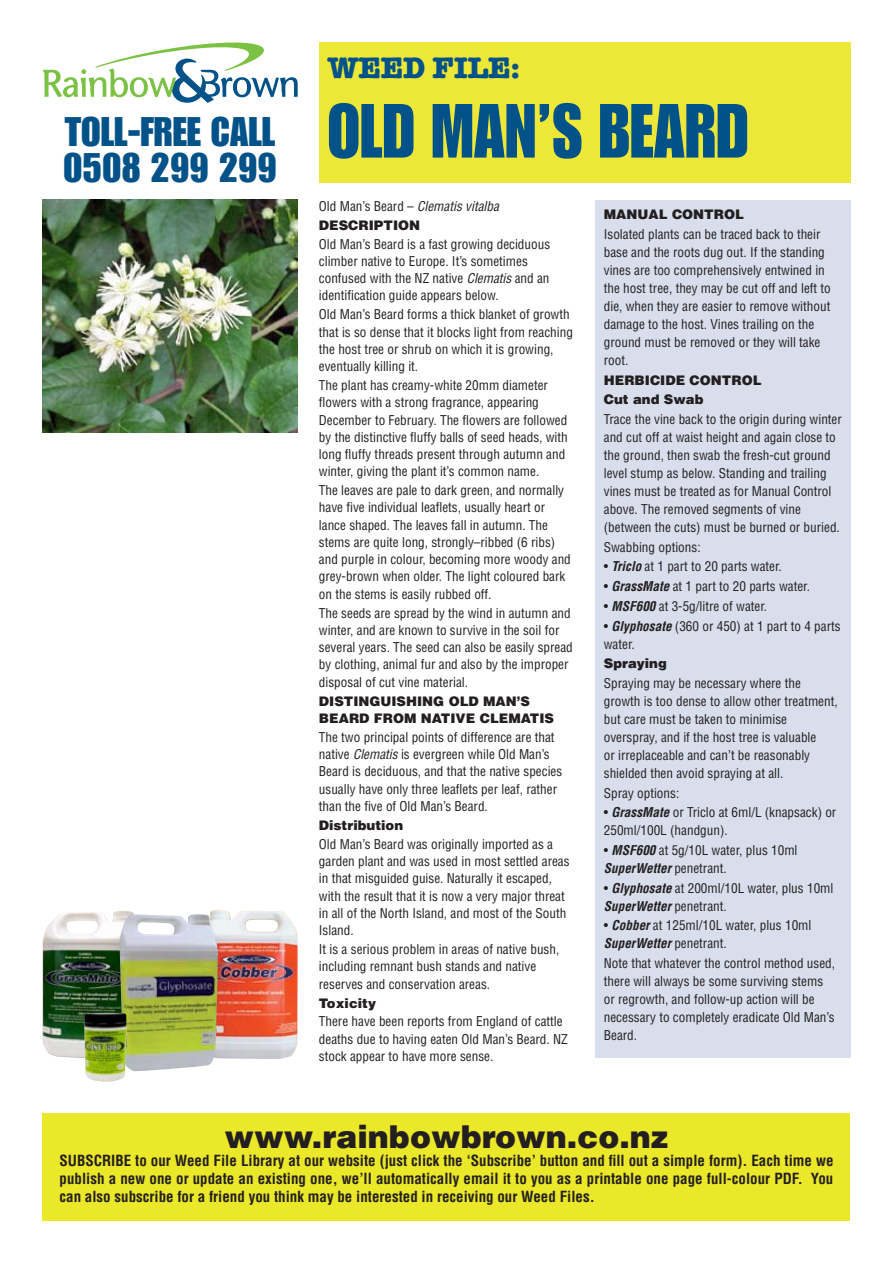
<style>
.page{position:relative;width:893px;height:1263px;background:#fff}
.page>*{position:absolute;margin:0;border:0;box-sizing:border-box;transform-origin:0 0}
.t1{font:75px "Impact";color:#005288;scale:.9 1}
.t2{font:40.5px "Impact";color:#005288}
.t3{font:900 31.5px "Helvetica";color:#231f20}
.t4{font:700 30px "American Typewriter";color:#005288}
.t5{font:700 condensed 16.5px/19.8px "Univers";color:#231f20}
.t6{font:700 condensed 15px/18px "Helvetica";color:#231f20;text-align:justify}
.t7{font:condensed 13.2px/17.2px "Helvetica";color:#231f20}
.t8{font:900 13.2px/17.2px "Helvetica";color:#231f20}
.t9{font:italic condensed 13.2px/18.9px "Helvetica";color:#231f20}
.s1{font-style:normal}
.s2{font-weight:900;font-style:normal;font-stretch:normal}
.s3{font-style:italic}
.s4{font-weight:700;font-style:italic}
</style>
<div class="page">
<img style="left:210px;top:910px;width:88px;height:149px">
<img style="left:43px;top:911px;width:91px;height:147px">
<div style="left:319px;top:43px;width:531px;height:140px;background:#ede838"></div>
<svg style="left:43px;top:42px;width:255px;height:61px"></svg>
<div style="left:595px;top:200px;width:255px;height:858px;background:#d8deeb"></div>
<img style="left:43px;top:200px;width:255px;height:233px">
<img style="left:120px;top:914px;width:98px;height:158px">
<img style="left:84px;top:1013px;width:43px;height:68px">
<div style="left:43px;top:1113px;width:807px;height:107px;background:#ebe729"></div>
<h3 class="t4" style="left:327px;top:50px;width:194px">WEED FILE:</h3>
<h1 class="t1" style="left:63px;top:87px;width:763px"><sub>0508</sub> <sub>299</sub> <sub>299</sub> OLD MAN’S BEARD</h1>
<p class="t9" style="left:319px;top:196px;width:181px"><span class="s1">Old Man’s Beard –</span> Clematis vitalba<br><span class="s2">DESCRIPTION</span></p>
<p class="t7" style="left:319px;top:235px;width:233px">Old Man’s Beard is a fast growing deciduous climber native to Europe. It’s sometimes confused with the NZ native <span class="s3">Clematis</span> and an identification guide appears below.</p>
<p class="t7" style="left:319px;top:306px;width:256px">Old Man’s Beard forms a thick blanket of growth that is so dense that it blocks light from reaching the host tree or shrub on which it is growing, eventually killing it.</p>
<p class="t7" style="left:319px;top:376px;width:250px">The plant has creamy-white 20mm diameter flowers with a strong fragrance, appearing December to February. The flowers are followed by the distinctive fluffy balls of seed heads, with long fluffy threads present through autumn and winter, giving the plant it’s common name.</p>
<p class="t7" style="left:319px;top:481px;width:253px">The leaves are pale to dark green, and normally have five individual leaflets, usually heart or lance shaped. The leaves fall in autumn. The stems are quite long, strongly–ribbed (6 ribs) and purple in colour, becoming more woody and grey-brown when older. The light coloured bark on the stems is easily rubbed off.</p>
<p class="t7" style="left:319px;top:604px;width:255px">The seeds are spread by the wind in autumn and winter, and are known to survive in the soil for several years. The seed can also be easily spread by clothing, animal fur and also by the improper disposal of cut vine material.</p>
<p class="t8" style="left:319px;top:692px;width:237px">DISTINGUISHING OLD MAN’S<br>BEARD FROM NATIVE CLEMATIS</p>
<p class="t7" style="left:319px;top:728px;width:245px">The two principal points of difference are that native <span class="s3">Clematis</span> is evergreen while Old Man’s Beard is deciduous, and that the native species usually have only three leaflets per leaf, rather than the five of Old Man’s Beard.</p>
<p class="t8" style="left:319px;top:816px;width:86px">Distribution</p>
<p class="t7" style="left:319px;top:835px;width:252px">Old Man’s Beard was originally imported as a garden plant and was used in most settled areas in that misguided guise. Naturally it escaped, with the result that it is now a very major threat in all of the North Island, and most of the South Island.</p>
<p class="t7" style="left:319px;top:940px;width:242px">It is a serious problem in areas of native bush, including remnant bush stands and native reserves and conservation areas.</p>
<p class="t8" style="left:319px;top:994px;width:59px">Toxicity</p>
<p class="t7" style="left:319px;top:1013px;width:250px">There have been reports from England of cattle deaths due to having eaten Old Man’s Beard. NZ stock appear to have more sense.</p>
<h2 class="t2" style="left:65px;top:108px;width:212px">TOLL-FREE CALL</h2>
<p class="t8" style="left:604px;top:205px;width:142px">MANUAL CONTROL</p>
<p class="t7" style="left:604px;top:225px;width:228px;line-height:18px">Isolated plants can be traced back to their base and the roots dug out. If the standing vines are too comprehensively entwined in the host tree, they may be cut off and left to die, when they are easier to remove without damage to the host. Vines trailing on the ground must be removed or they will take root.</p>
<p class="t8" style="left:604px;top:370px;width:159px;line-height:19.6px">HERBICIDE CONTROL<br>Cut and Swab</p>
<p class="t7" style="left:604px;top:410px;width:240px;line-height:18px">Trace the vine back to the origin during winter and cut off at waist height and again close to the ground, then swab the fresh-cut ground level stump as below. Standing and trailing vines must be treated as for Manual Control above. The removed segments of vine (between the cuts) must be burned or buried.</p>
<p class="t7" style="left:604px;top:538px;width:98px">Swabbing options:</p>
<p class="t7" style="left:604px;top:558px;width:180px">• <span class="s4">Triclo</span> at 1 part to 20 parts water.</p>
<p class="t7" style="left:604px;top:577px;width:208px">• <span class="s4">GrassMate</span> at 1 part to 20 parts water.</p>
<p class="t7" style="left:604px;top:597px;width:165px">• <span class="s4">MSF600</span> at 3-5g/litre of water.</p>
<p class="t7" style="left:604px;top:616px;width:238px;line-height:18px">• <span class="s4">Glyphosate</span> (360 or 450) at 1 part to 4 parts water.</p>
<p class="t8" style="left:604px;top:654px;width:65px">Spraying</p>
<p class="t7" style="left:604px;top:674px;width:235px;line-height:18px">Spraying may be necessary where the growth is too dense to allow other treatment, but care must be taken to minimise overspray, and if the host tree is valuable<br>or irreplaceable and can’t be reasonably shielded then avoid spraying at all.</p>
<p class="t7" style="left:604px;top:784px;width:77px">Spray options:</p>
<p class="t7" style="left:604px;top:803px;width:234px;line-height:18px">• <span class="s4">GrassMate</span> or Triclo at 6ml/L (knapsack) or<br>250ml/100L (handgun).</p>
<p class="t7" style="left:604px;top:841px;width:195px;line-height:18px">• <span class="s4">MSF600</span> at 5g/10L water, plus 10ml<br><span class="s4">SuperWetter</span> penetrant.</p>
<p class="t7" style="left:604px;top:879px;width:231px;line-height:18px">• <span class="s4">Glyphosate</span> at 200ml/10L water, plus 10ml<br><span class="s4">SuperWetter</span> penetrant.</p>
<p class="t7" style="left:604px;top:916px;width:209px;line-height:18px">• <span class="s4">Cobber</span> at 125ml/10L water, plus 10ml<br><span class="s4">SuperWetter</span> penetrant.</p>
<p class="t7" style="left:604px;top:954px;width:233px;line-height:18px">Note that whatever the control method used, there will always be some surviving stems or regrowth, and follow-up action will be necessary to completely eradicate Old Man’s Beard.</p>
<h3 class="t3" style="left:224px;top:1116px;width:445px">www.rainbowbrown.co.nz</h3>
<p class="t6" style="left:60px;top:1151px;width:775px">SUBSCRIBE to our Weed File Library at our website (just click the ‘Subscribe’ button and fill out a simple form). Each time we publish a new one or update an existing one, we’ll automatically email it to you as a printable one page full-colour PDF. You can also subscribe for a friend you think may be interested in receiving our Weed Files.</p>
<p class="t5" style="left:457px;top:1130px;width:270px">PO Box 10049, Mail Centre, Rotorua 3046<br>E-mail: mail@rainbowbrown.co.nz<br>Freephone: (0508) 299 299<br>Fax: (07) 350 2008</p>
</div>
